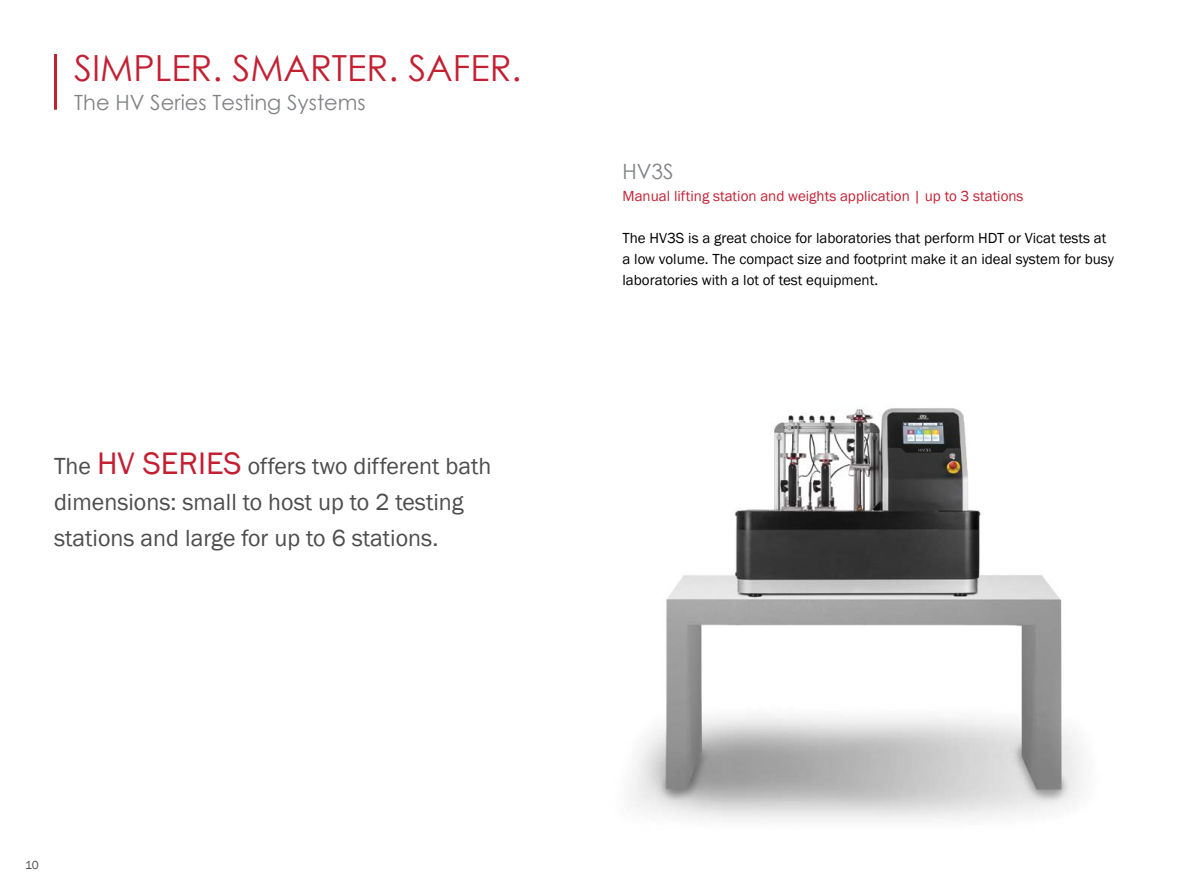
<style>
.page{position:relative;width:1188px;height:891px;background:#fff}
.page>*{position:absolute;margin:0;border:0;box-sizing:border-box;transform-origin:0 0}
.t1{font:36px "Century Gothic";color:#c32032}
.t2{font:24px/36px "Franklin Gothic";color:#4d4d4f}
.t3{font:21px "Century Gothic";color:#808285}
.t4{font:15px/21px "Franklin Gothic";color:#000}
.t5{font:15px "Franklin Gothic";color:#c32032}
.t6{font:12px "Franklin Gothic";color:#4d4d4f}
.s1{font-size:31.95px;color:#c32032}
</style>
<div class="page">
<img style="left:633px;top:408px;width:449px;height:413px">
<hr style="left:54px;top:54px;width:3px;height:56px;background:#c32032">
<h1 class="t1" style="left:74px;top:43px;width:449px">SIMPLER. SMARTER. SAFER.</h1>
<h3 class="t3" style="left:74px;top:87px;width:293px">The HV Series Testing Systems</h3>
<h2 class="t2" style="left:54px;top:449px;width:439px">The <span class="s1">HV SERIES</span> offers two different bath dimensions: small to host up to 2 testing stations and large for up to 6 stations.</h2>
<h3 class="t3" style="left:623px;top:157px;width:53px">HV3S</h3>
<p class="t5" style="left:623px;top:186px;width:403px">Manual lifting station and weights application | up to 3 stations</p>
<p class="t4" style="left:623px;top:228px;width:493px">The HV3S is a great choice for laboratories that perform HDT or Vicat tests at a low volume. The compact size and footprint make it an ideal system for busy laboratories with a lot of test equipment.</p>
<p class="t6" style="left:25px;top:857px;width:15px">10</p>
</div>
